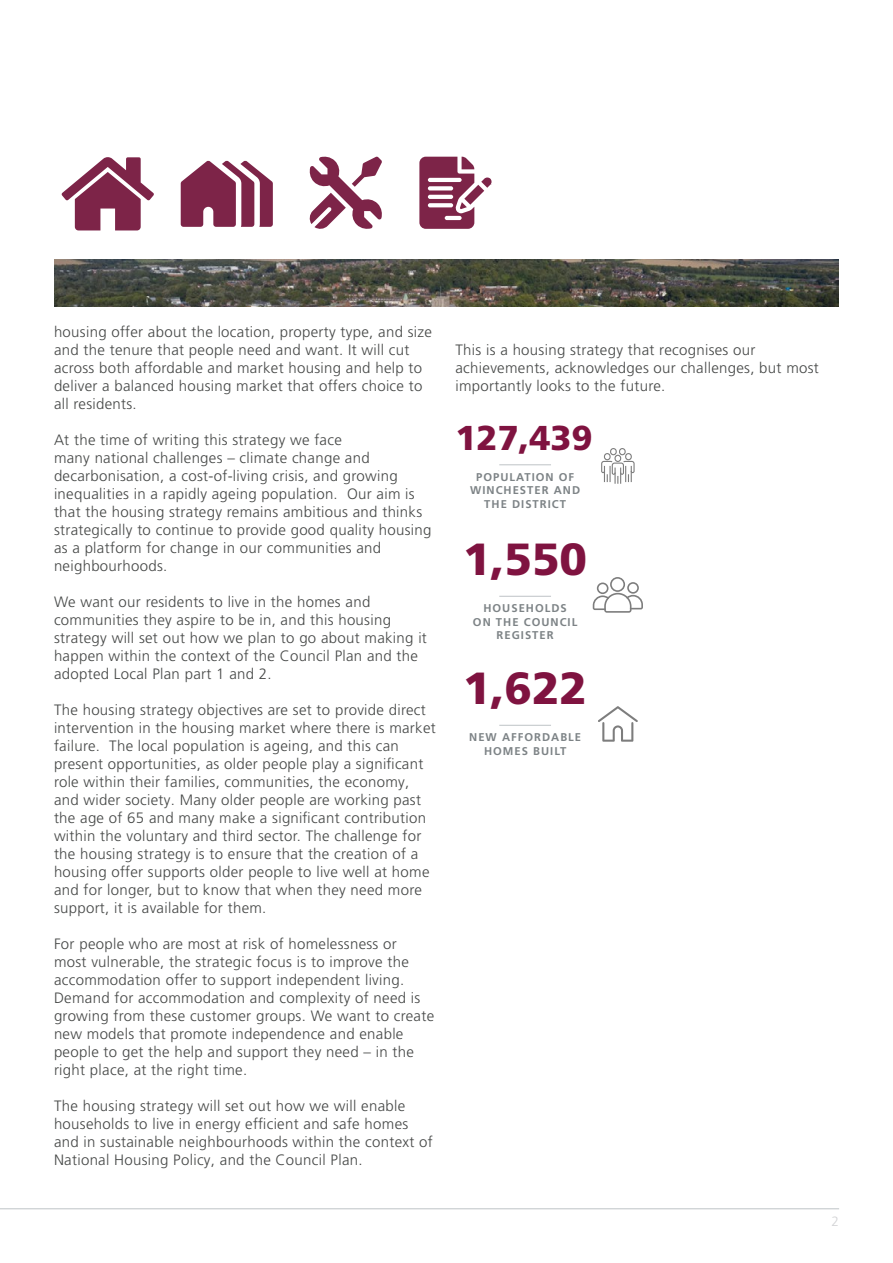
<style>
.page{position:relative;width:893px;height:1263px;background:#fff}
.page>*{position:absolute;margin:0;border:0;box-sizing:border-box;transform-origin:0 0}
.t1{font:900 45px "Frutiger LT Pro";color:#7f1340}
.t2{font:900 34.5px "Frutiger LT Pro";color:#7f1340}
.t3{font:300 15px/18px "Frutiger LT Pro";letter-spacing:.02em;color:#464847}
.t4{font:300 13.5px "Frutiger LT Pro";color:#d2d3d5}
.t5{font:700 11.25px/13.5px "Frutiger LT Pro";letter-spacing:.09em;color:#7d8386;text-align:center}
</style>
<div class="page">
<hr style="left:0;top:1208px;width:839px;height:1px;background:#bec3c6">
<img style="left:54px;top:259px;width:785px;height:48px">
<svg style="left:62px;top:157px;width:92px;height:73px"></svg>
<svg style="left:181px;top:161px;width:92px;height:66px"></svg>
<svg style="left:310px;top:157px;width:72px;height:72px"></svg>
<svg style="left:419px;top:157px;width:73px;height:72px"></svg>
<hr style="left:499px;top:464px;width:52px;height:1px;background:#bec3c6">
<hr style="left:499px;top:596px;width:52px;height:1px;background:#bec3c6">
<hr style="left:499px;top:725px;width:52px;height:1px;background:#bec3c6">
<svg style="left:601px;top:448px;width:34px;height:36px"></svg>
<svg style="left:593px;top:577px;width:50px;height:36px"></svg>
<svg style="left:598px;top:706px;width:40px;height:36px"></svg>
<p class="t3" style="left:54px;top:322px;width:380px">housing offer about the location, property type, and size and the tenure that people need and want. It will cut across both affordable and market housing and help to deliver a balanced housing market that offers choice to all residents.</p>
<p class="t3" style="left:54px;top:430px;width:379px">At the time of writing this strategy we face<br>many national challenges – climate change and decarbonisation, a cost-of-living crisis, and growing inequalities in a rapidly ageing population. Our aim is that the housing strategy remains ambitious and thinks strategically to continue to provide good quality housing as a platform for change in our communities and neighbourhoods.</p>
<p class="t3" style="left:54px;top:592px;width:374px">We want our residents to live in the homes and communities they aspire to be in, and this housing strategy will set out how we plan to go about making it happen within the context of the Council Plan and the adopted Local Plan part 1 and 2.</p>
<p class="t3" style="left:54px;top:700px;width:383px">The housing strategy objectives are set to provide direct intervention in the housing market where there is market failure. The local population is ageing, and this can present opportunities, as older people play a significant role within their families, communities, the economy, and wider society. Many older people are working past the age of 65 and many make a significant contribution within the voluntary and third sector. The challenge for the housing strategy is to ensure that the creation of a housing offer supports older people to live well at home and for longer, but to know that when they need more support, it is available for them.</p>
<p class="t3" style="left:54px;top:934px;width:382px">For people who are most at risk of homelessness or<br>most vulnerable, the strategic focus is to improve the accommodation offer to support independent living.<br>Demand for accommodation and complexity of need is growing from these customer groups. We want to create new models that promote independence and enable people to get the help and support they need – in the right place, at the right time.</p>
<p class="t3" style="left:54px;top:1096px;width:380px">The housing strategy will set out how we will enable households to live in energy efficient and safe homes and in sustainable neighbourhoods within the context of National Housing Policy, and the Council Plan.</p>
<p class="t3" style="left:455px;top:340px;width:365px">This is a housing strategy that recognises our achievements, acknowledges our challenges, but most importantly looks to the future.</p>
<h2 class="t2" style="left:455px;top:417px;width:139px">127,439</h2>
<p class="t5" style="left:470px;top:470px;width:112px">POPULATION OF<br>WINCHESTER AND<br>THE DISTRICT</p>
<h1 class="t1" style="left:463px;top:532px;width:125px">1,550</h1>
<p class="t5" style="left:473px;top:602px;width:106px">HOUSEHOLDS<br>ON THE COUNCIL<br>REGISTER</p>
<h1 class="t1" style="left:463px;top:661px;width:125px">1,622</h1>
<p class="t5" style="left:469px;top:731px;width:113px">NEW AFFORDABLE<br>HOMES BUILT</p>
<p class="t4" style="left:832px;top:1214px;width:9px">2</p>
</div>
